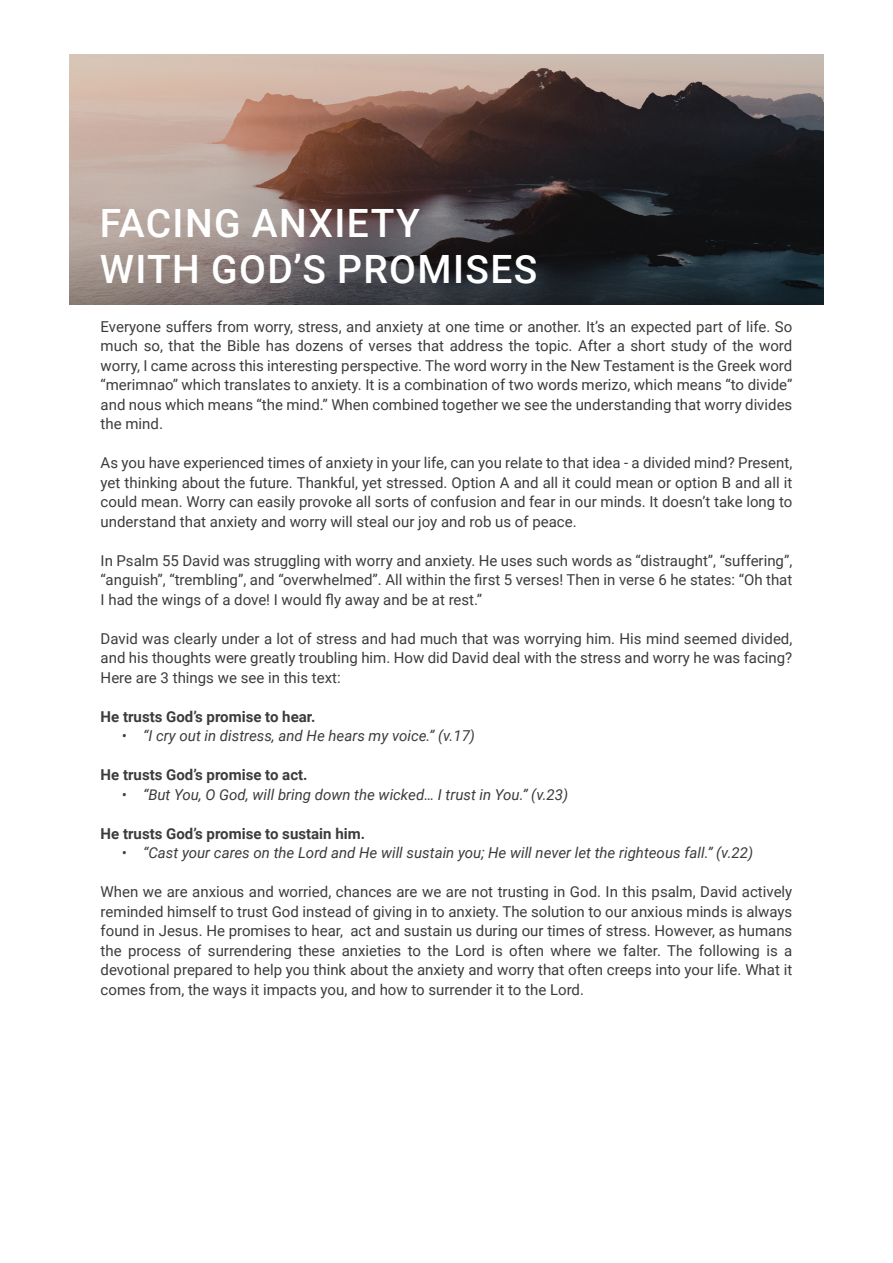
<style>
.page{position:relative;width:893px;height:1263px;background:#fff}
.page>*{position:absolute;margin:0;border:0;box-sizing:border-box;transform-origin:0 0}
.t1{font:500 39px "Roboto";letter-spacing:.035em;color:#fff}
.t2{font:15px/19.5px "Roboto";color:#3b3c3e;text-align:justify}
.t3{font:italic 15px "Roboto";color:#3b3c3e}
.t4{font:700 15px "Roboto";color:#3b3c3e}
</style>
<div class="page">
<img style="left:70px;top:54px;width:753px;height:250px">
<p class="t1" style="left:100px;top:196px;width:321px">FACING ANXIETY</p>
<p class="t1" style="left:100px;top:242px;width:439px">WITH GOD’S PROMISES</p>
<p class="t2" style="left:101px;top:316px;width:693px">Everyone suffers from worry, stress, and anxiety at one time or another. It’s an expected part of life. So much so, that the Bible has dozens of verses that address the topic. After a short study of the word worry, I came across this interesting perspective. The word worry in the New Testament is the Greek word “merimnao” which translates to anxiety. It is a combination of two words merizo, which means “to divide” and nous which means “the mind.” When combined together we see the understanding that worry divides the mind.</p>
<p class="t2" style="left:101px;top:452px;width:693px">As you have experienced times of anxiety in your life, can you relate to that idea - a divided mind? Present, yet thinking about the future. Thankful, yet stressed. Option A and all it could mean or option B and all it could mean. Worry can easily provoke all sorts of confusion and fear in our minds. It doesn’t take long to understand that anxiety and worry will steal our joy and rob us of peace.</p>
<p class="t2" style="left:101px;top:550px;width:693px">In Psalm 55 David was struggling with worry and anxiety. He uses such words as “distraught”, “suffering”, “anguish”, “trembling”, and “overwhelmed”. All within the first 5 verses! Then in verse 6 he states: “Oh that I had the wings of a dove! I would fly away and be at rest.”</p>
<p class="t2" style="left:101px;top:628px;width:693px">David was clearly under a lot of stress and had much that was worrying him. His mind seemed divided, and his thoughts were greatly troubling him. How did David deal with the stress and worry he was facing?<br>Here are 3 things we see in this text:</p>
<p class="t4" style="left:101px;top:706px;width:216px">He trusts God’s promise to hear.</p>
<p class="t3" style="left:122px;top:725px;width:355px">• “I cry out in distress, and He hears my voice.” (v.17)</p>
<p class="t4" style="left:101px;top:764px;width:208px">He trusts God’s promise to act.</p>
<p class="t3" style="left:122px;top:784px;width:448px">• “But You, O God, will bring down the wicked… I trust in You.” (v.23)</p>
<p class="t4" style="left:101px;top:823px;width:266px">He trusts God’s promise to sustain him.</p>
<p class="t3" style="left:122px;top:842px;width:633px">• “Cast your cares on the Lord and He will sustain you; He will never let the righteous fall.” (v.22)</p>
<p class="t2" style="left:101px;top:881px;width:693px">When we are anxious and worried, chances are we are not trusting in God. In this psalm, David actively reminded himself to trust God instead of giving in to anxiety. The solution to our anxious minds is always found in Jesus. He promises to hear, act and sustain us during our times of stress. However, as humans the process of surrendering these anxieties to the Lord is often where we falter. The following is a devotional prepared to help you think about the anxiety and worry that often creeps into your life. What it comes from, the ways it impacts you, and how to surrender it to the Lord.</p>
</div>
